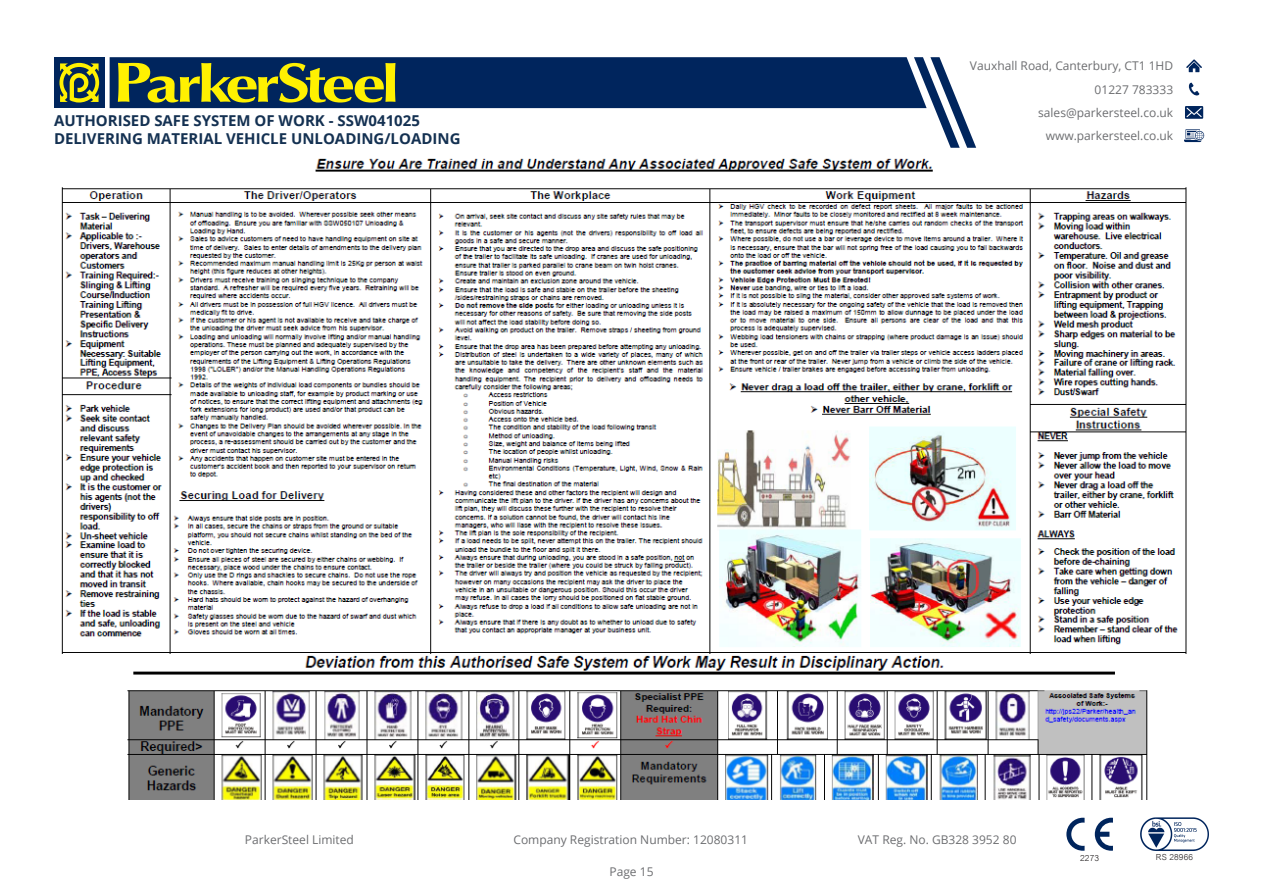
<style>
.page{position:relative;width:1263px;height:893px;background:#fff}
.page>*{position:absolute;margin:0;border:0;box-sizing:border-box;transform-origin:0 0}
.p_H5-align-left{font:700 15px "Open Sans";color:#143152}
.t1{font:12px/23.2px "Open Sans";color:#6c6d70;text-align:right}
.t2{font:300 8.4px "Arial";color:#231f20}
.t3{font:300 8.25px "Arial";letter-spacing:.02em;color:#231f20}
</style>
<div class="page">
<svg style="left:1066px;top:818px;width:18px;height:33px"></svg>
<svg style="left:1095px;top:818px;width:18px;height:33px"></svg>
<svg style="left:1140px;top:817px;width:69px;height:34px"></svg>
<svg style="left:1186px;top:59px;width:16px;height:13px"></svg>
<svg style="left:1188px;top:83px;width:11px;height:13px"></svg>
<svg style="left:1185px;top:106px;width:18px;height:13px"></svg>
<svg style="left:1184px;top:129px;width:20px;height:13px"></svg>
<div style="left:54px;top:57px;width:51px;height:51px;background:#00255d"></div>
<svg style="left:110px;top:57px;width:866px;height:91px"></svg>
<svg style="left:59px;top:63px;width:40px;height:40px"></svg>
<img style="left:61px;top:158px;width:1126px;height:642px">
<p class="p_H5-align-left" style="left:54px;top:110px;width:367px">AUTHORISED SAFE SYSTEM OF WORK - SSW041025</p>
<p class="p_H5-align-left" style="left:54px;top:128px;width:408px">DELIVERING MATERIAL VEHICLE UNLOADING/LOADING</p>
<p class="t1" style="left:970px;top:54px;width:205px">Vauxhall Road, Canterbury, CT1 1HD<br>01227 783333 sales@parkersteel.co.uk www.parkersteel.co.uk</p>
<p class="t1" style="left:245px;top:827px;width:110px">ParkerSteel Limited</p>
<p class="t1" style="left:513px;top:827px;width:236px">Company Registration Number: 12080311</p>
<p class="t1" style="left:858px;top:827px;width:160px">VAT Reg. No. GB328 3952 80</p>
<p class="t1" style="left:609px;top:859px;width:46px">Page 15</p>
<p class="t2" style="left:1080px;top:853px;width:21px">2273</p>
<p class="t3" style="left:1156px;top:853px;width:39px">RS 28966</p>
</div>
